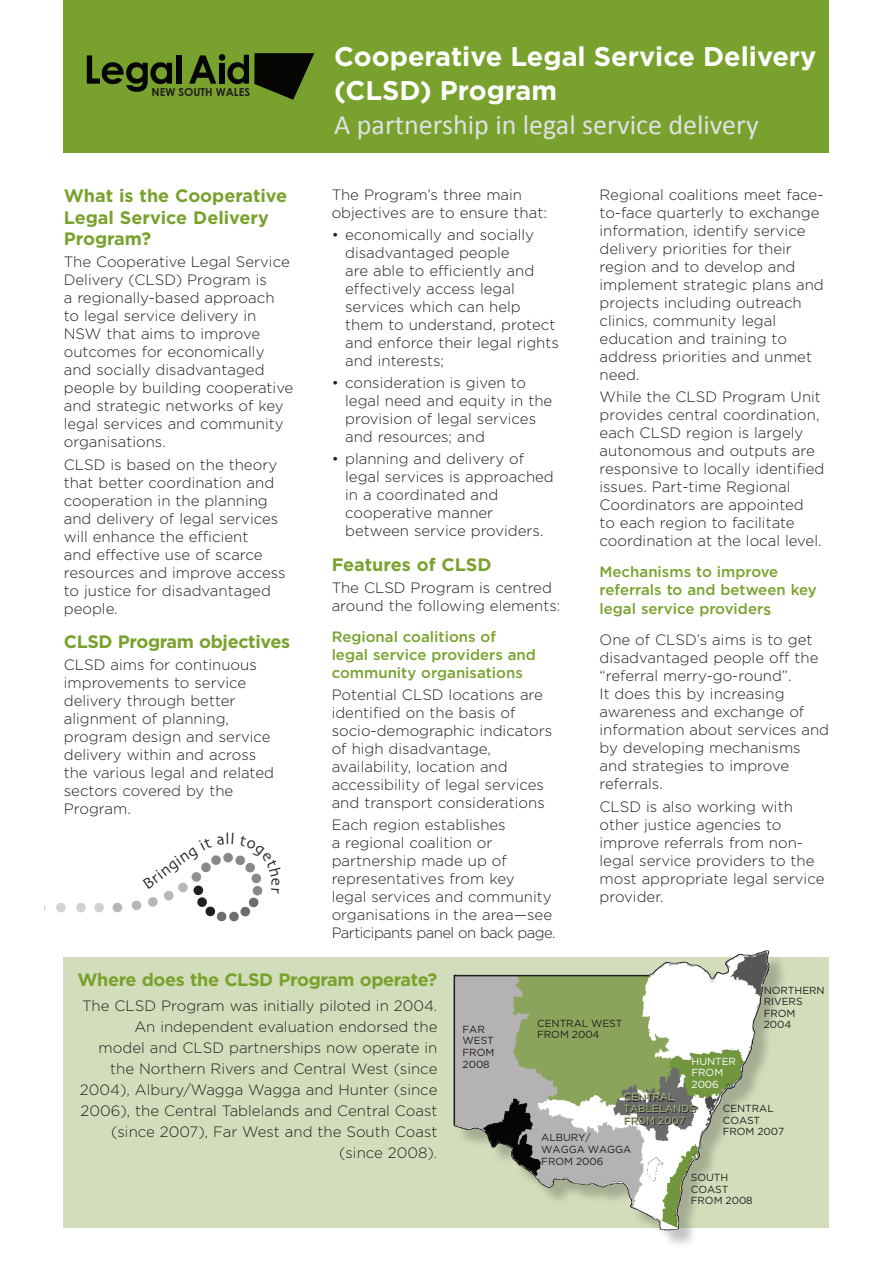
<style>
.page{position:relative;width:893px;height:1263px;background:#fff}
.page>*{position:absolute;margin:0;border:0;box-sizing:border-box;transform-origin:0 0}
.t1{font:28.05px "Calibri";color:#e0e1e3}
.t2{font:700 27px/34.2px "Gotham";color:#fff}
.t3{font:700 18px/21.6px "Gotham";letter-spacing:-.015em;color:#78a22d}
.t4{font:300 15px/18px "Gotham";color:#231f20}
.t5{font:500 15px/18px "Gotham";color:#78a22d}
.t6{font:700 11.1px "Century Gothic";color:#231f20}
.t7{font:10.35px/11.6px "Gotham";letter-spacing:-.005em;color:#231f20}
.t8{font:10.35px/11.6px "Gotham";letter-spacing:-.005em;color:#aac27c}
.t9{font:10.35px/11.6px "Gotham";letter-spacing:-.005em;color:#fff}
.s1{font-weight:500;color:#78a22d}
.s2{font-weight:500;font-size:16.5px;color:#78a22d}
</style>
<div class="page">
<div style="left:64px;top:958px;width:765px;height:270px;background:#d2debb"></div>
<div style="left:64px;top:0;width:765px;height:153px;background:#78a22d"></div>
<div style="left:94px;top:903px;width:10px;height:9px;background:#d1d2d4;border-radius:50%"></div>
<div style="left:56px;top:903px;width:10px;height:9px;background:#d1d2d4;border-radius:50%"></div>
<div style="left:131px;top:900px;width:11px;height:10px;background:#b6b7bb;border-radius:50%"></div>
<div style="left:113px;top:903px;width:9px;height:9px;background:#b6b7bb;border-radius:50%"></div>
<div style="left:76px;top:903px;width:10px;height:9px;background:#d1d2d4;border-radius:50%"></div>
<svg style="left:87px;top:55px;width:85px;height:37px"></svg>
<div style="left:176px;top:55px;width:5px;height:29px;background:#050504"></div>
<svg style="left:189px;top:53px;width:125px;height:47px"></svg>
<div style="left:456px;top:952px;width:332px;height:296px;background:#231f20;opacity:.26"></div>
<img style="left:454px;top:950px;width:314px;height:197px">
<svg style="left:453px;top:974px;width:198px;height:152px;background:#9ca984"></svg>
<svg style="left:148px;top:852px;width:115px;height:70px"></svg>
<p class="t6" style="left:151px;top:85px;width:100px">NEW SOUTH WALES</p>
<p class="t3" style="left:64px;top:184px;width:225px">What is the Cooperative<br>Legal Service Delivery<br>Program?</p>
<p class="t4" style="left:64px;top:253px;width:231px">The Cooperative Legal Service<br>Delivery (CLSD) Program is<br>a regionally-based approach to legal service delivery in<br>NSW that aims to improve outcomes for economically and socially disadvantaged people by building cooperative and strategic networks of key legal services and community organisations.</p>
<p class="t4" style="left:64px;top:455px;width:223px">CLSD is based on the theory that better coordination and cooperation in the planning and delivery of legal services will enhance the efficient<br>and effective use of scarce resources and improve access to justice for disadvantaged people.</p>
<p class="t3" style="left:64px;top:630px;width:228px">CLSD Program objectives</p>
<p class="t4" style="left:64px;top:656px;width:212px">CLSD aims for continuous improvements to service delivery through better alignment of planning, program design and service delivery within and across the various legal and related sectors covered by the<br>Program.</p>
<h2 class="t2" style="left:334px;top:39px;width:484px">Cooperative Legal Service Delivery (CLSD) Program</h2>
<h1 class="t1" style="left:334px;top:107px;width:426px">A partnership in legal service delivery</h1>
<p class="t4" style="left:332px;top:185px;width:217px">The Program’s three main objectives are to ensure that:</p>
<p class="t4" style="left:345px;top:225px;width:215px;text-indent:-13px">• economically and socially disadvantaged people<br>are able to efficiently and effectively access legal services which can help them to understand, protect and enforce their legal rights and interests;</p>
<p class="t4" style="left:345px;top:374px;width:209px;text-indent:-13px">• consideration is given to legal need and equity in the provision of legal services and resources; and</p>
<p class="t4" style="left:345px;top:450px;width:210px;text-indent:-13px">• planning and delivery of legal services is approached in a coordinated and cooperative manner between service providers.</p>
<p class="t3" style="left:332px;top:553px;width:161px">Features of CLSD</p>
<p class="t4" style="left:332px;top:578px;width:230px">The CLSD Program is centred around the following elements:</p>
<p class="t5" style="left:332px;top:627px;width:206px">Regional coalitions of legal service providers and community organisations</p>
<p class="t4" style="left:332px;top:685px;width:222px">Potential CLSD locations are identified on the basis of socio-demographic indicators of high disadvantage, availability, location and accessibility of legal services and transport considerations</p>
<p class="t4" style="left:332px;top:816px;width:225px">Each region establishes<br>a regional coalition or partnership made up of representatives from key<br>legal services and community organisations in the area—see<br>Participants panel on back page.</p>
<p class="t4" style="left:600px;top:185px;width:226px">Regional coalitions meet face&shy;to-face quarterly to exchange information, identify service delivery priorities for their region and to develop and implement strategic plans and projects including outreach clinics, community legal education and training to address priorities and unmet need.</p>
<p class="t4" style="left:600px;top:387px;width:226px">While the CLSD Program Unit provides central coordination, each CLSD region is largely autonomous and outputs are responsive to locally identified issues. Part-time Regional<br>Coordinators are appointed<br>to each region to facilitate coordination at the local level.</p>
<p class="t5" style="left:600px;top:562px;width:219px">Mechanisms to improve referrals to and between key</p>
<p class="t4" style="left:600px;top:594px;width:214px;line-height:30.8px"><span class="s1">legal service provider</span><span class="s2">s<br></span>One of CLSD’s aims is to get</p>
<p class="t4" style="left:600px;top:649px;width:231px">disadvantaged people off the “referral merry-go-round”.<br>It does this by increasing awareness and exchange of information about services and by developing mechanisms and strategies to improve referrals.</p>
<p class="t4" style="left:600px;top:797px;width:226px">CLSD is also working with other justice agencies to improve referrals from non&shy;legal service providers to the most appropriate legal service provider.</p>
<p class="t3" style="left:77px;top:968px;width:362px">Where does the CLSD Program operate?</p>
<p class="t4" style="left:80px;top:995px;width:359px;line-height:21px;text-align:right">The CLSD Program was initially piloted in 2004.<br>An independent evaluation endorsed the<br>model and CLSD partnerships now operate in the Northern Rivers and Central West (since 2004), Albury/Wagga Wagga and Hunter (since 2006), the Central Tablelands and Central Coast (since 2007), Far West and the South Coast (since 2008).</p>
<p class="t7" style="left:463px;top:1023px;width:33px">FAR<br>WEST<br>FROM<br>2008</p>
<p class="t7" style="left:537px;top:1017px;width:87px">CENTRAL WEST<br>FROM 2004</p>
<p class="t9" style="left:691px;top:1055px;width:46px">HUNTER<br>FROM<br>2006</p>
<p class="t7" style="left:764px;top:984px;width:62px">NORTHERN<br>RIVERS<br>FROM<br>2004</p>
<p class="t8" style="left:623px;top:1091px;width:74px">CENTRAL<br>TABLELANDS<br>FROM 2007</p>
<p class="t7" style="left:723px;top:1103px;width:63px">CENTRAL<br>COAST<br>FROM 2007</p>
<p class="t7" style="left:691px;top:1171px;width:63px">SOUTH<br>COAST<br>FROM 2008</p>
<p class="t7" style="left:541px;top:1132px;width:92px">ALBURY/<br>WAGGA WAGGA<br>FROM 2006</p>
</div>
